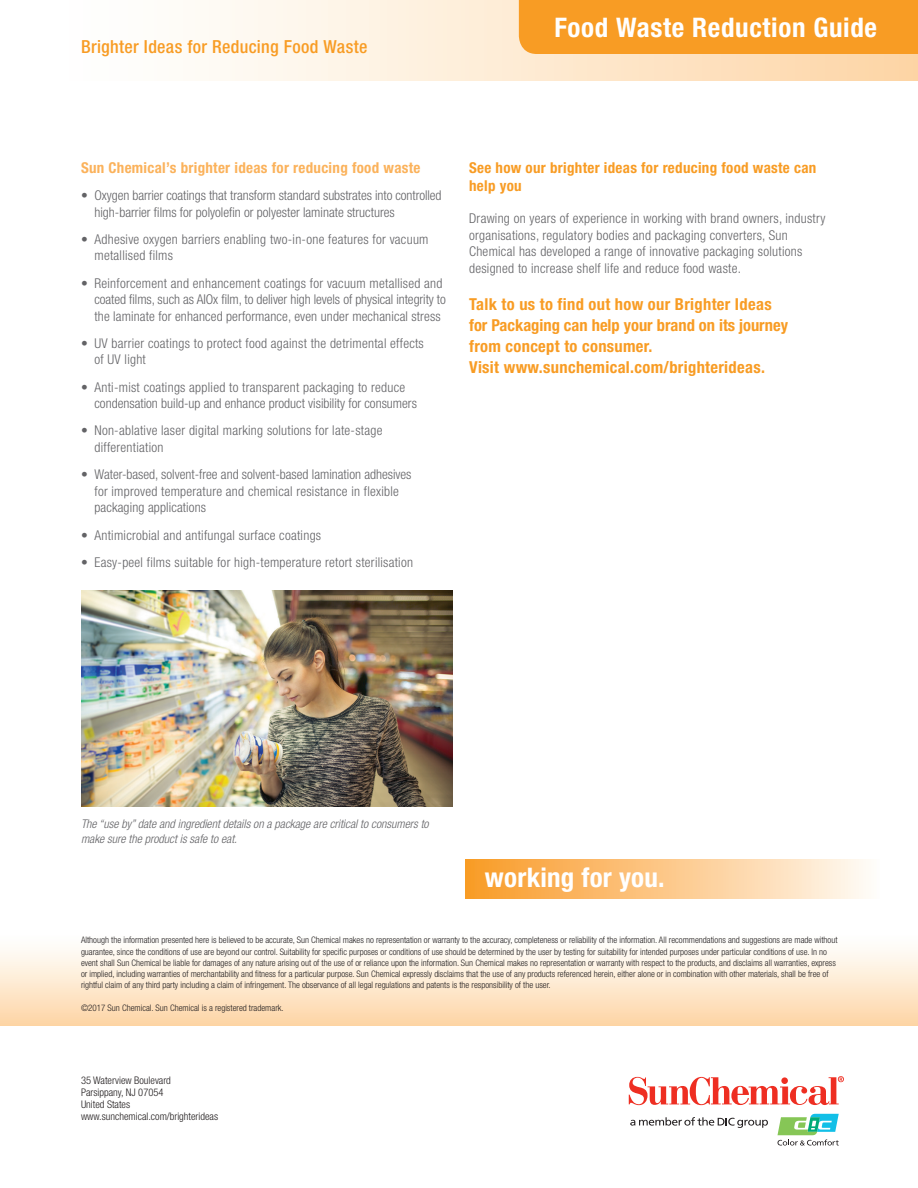
<style>
.page{position:relative;width:918px;height:1188px;background:#fff}
.page>*{position:absolute;margin:0;border:0;box-sizing:border-box;transform-origin:0 0}
.t1{font:700 condensed 27px "Helvetica Neue LT Std";letter-spacing:.025em;color:#fff}
.t2{font:500 condensed 18px "Helvetica Neue LT Std";letter-spacing:.02em;color:#f89c24}
.t3{font:700 condensed 16.5px/21px "Helvetica Neue LT Std";letter-spacing:.02em;color:#f89c24}
.t4{font:700 condensed 15px/18px "Helvetica Neue LT Std";letter-spacing:.02em;color:#f89c24}
.t5{font:700 condensed 15px "Helvetica Neue LT Std";letter-spacing:.02em;color:#fbb25b}
.t6{font:300 condensed 13.5px/16.5px "Helvetica Neue LT Std";letter-spacing:.02em;color:#636366}
.t7{font:300 condensed 13.5px/16.5px "Helvetica Neue LT Std";letter-spacing:-.005em;color:#636366}
.t8{font:300 condensed 13.5px/16.5px "Helvetica Neue LT Std";color:#636366}
.t9{font:italic 300 condensed 12px/15px "Helvetica Neue LT Std";color:#636366}
.t10{font:300 condensed 10.5px/12px "Helvetica Neue LT Std";color:#231f20}
.t11{font:300 condensed 9px/11.2px "Helvetica Neue LT Std";color:#231f20}
</style>
<div class="page">
<div style="left:0;top:0;width:918px;height:81px;background:linear-gradient(to right,#fff,#fdd6a8)"></div>
<div style="left:519px;top:0;width:399px;height:54px;background:#f89c24"></div>
<div style="left:0;top:925px;width:918px;height:101px;background:linear-gradient(to bottom,#fff,#fdd6a8)"></div>
<svg style="left:629px;top:1076px;width:215px;height:29px"></svg>
<div style="left:781px;top:1077px;width:7px;height:7px;background:#ee2e22;border-radius:50%"></div>
<svg style="left:630px;top:1117px;width:138px;height:11px"></svg>
<svg style="left:777px;top:1114px;width:62px;height:32px"></svg>
<div style="left:465px;top:860px;width:415px;height:39px;background:linear-gradient(to right,#f99a25,#fffbf7)"></div>
<img style="left:81px;top:591px;width:371px;height:216px">
<h2 class="t2" style="left:81px;top:36px;width:288px">Brighter Ideas for Reducing Food Waste</h2>
<h1 class="t1" style="left:554px;top:11px;width:324px">Food Waste Reduction Guide</h1>
<h3 class="t5" style="left:81px;top:158px;width:341px">Sun Chemical’s brighter ideas for reducing food waste</h3>
<h3 class="t7" style="left:94px;top:187px;width:349px;text-indent:-14px">• Oxygen barrier coatings that transform standard substrates into controlled high-barrier films for polyolefin or polyester laminate structures</h3>
<h3 class="t6" style="left:94px;top:231px;width:336px;text-indent:-14px">• Adhesive oxygen barriers enabling two-in-one features for vacuum metallised films</h3>
<h3 class="t6" style="left:94px;top:274px;width:353px;text-indent:-14px">• Reinforcement and enhancement coatings for vacuum metallised and coated films, such as AIOx film, to deliver high levels of physical integrity to the laminate for enhanced performance, even under mechanical stress</h3>
<h3 class="t6" style="left:94px;top:335px;width:331px;text-indent:-14px">• UV barrier coatings to protect food against the detrimental effects of UV light</h3>
<h3 class="t8" style="left:94px;top:379px;width:324px;text-indent:-14px">• Anti-mist coatings applied to transparent packaging to reduce condensation build-up and enhance product visibility for consumers</h3>
<h3 class="t6" style="left:94px;top:422px;width:289px;text-indent:-14px">• Non-ablative laser digital marking solutions for late-stage differentiation</h3>
<h3 class="t6" style="left:94px;top:466px;width:319px;text-indent:-14px">• Water-based, solvent-free and solvent-based lamination adhesives for improved temperature and chemical resistance in flexible packaging applications</h3>
<h3 class="t6" style="left:81px;top:526px;width:242px">• Antimicrobial and antifungal surface coatings</h3>
<h3 class="t6" style="left:81px;top:554px;width:334px">• Easy-peel films suitable for high-temperature retort sterilisation</h3>
<h3 class="t4" style="left:469px;top:158px;width:349px">See how our brighter ideas for reducing food waste can help you</h3>
<p class="t6" style="left:469px;top:210px;width:358px">Drawing on years of experience in working with brand owners, industry organisations, regulatory bodies and packaging converters, Sun Chemical has developed a range of innovative packaging solutions designed to increase shelf life and reduce food waste.</p>
<h3 class="t3" style="left:469px;top:294px;width:320px">Talk to us to find out how our Brighter Ideas for Packaging can help your brand on its journey from concept to consumer.<br>Visit www.sunchemical.com/brighterideas.</h3>
<h3 class="t9" style="left:81px;top:817px;width:349px">The “use by” date and ingredient details on a package are critical to consumers to make sure the product is safe to eat.</h3>
<h1 class="t1" style="left:485px;top:861px;width:181px">working for you.</h1>
<p class="t11" style="left:81px;top:935px;width:758px">Although the information presented here is believed to be accurate, Sun Chemical makes no representation or warranty to the accuracy, completeness or reliability of the information. All recommendations and suggestions are made without guarantee, since the conditions of use are beyond our control. Suitability for specific purposes or conditions of use should be determined by the user by testing for suitability for intended purposes under particular conditions of use. In no event shall Sun Chemical be liable for damages of any nature arising out of the use of or reliance upon the information. Sun Chemical makes no representation or warranty with respect to the products, and disclaims all warranties, express or implied, including warranties of merchantability and fitness for a particular purpose. Sun Chemical expressly disclaims that the use of any products referenced herein, either alone or in combination with other materials, shall be free of rightful claim of any third party including a claim of infringement. The observance of all legal regulations and patents is the responsibility of the user.</p>
<p class="t11" style="left:81px;top:1002px;width:204px">©2017 Sun Chemical. Sun Chemical is a registered trademark.</p>
<p class="t10" style="left:81px;top:1074px;width:139px">35 Waterview Boulevard<br>Parsippany, NJ 07054<br>United States www.sunchemical.com/brighterideas</p>
</div>
